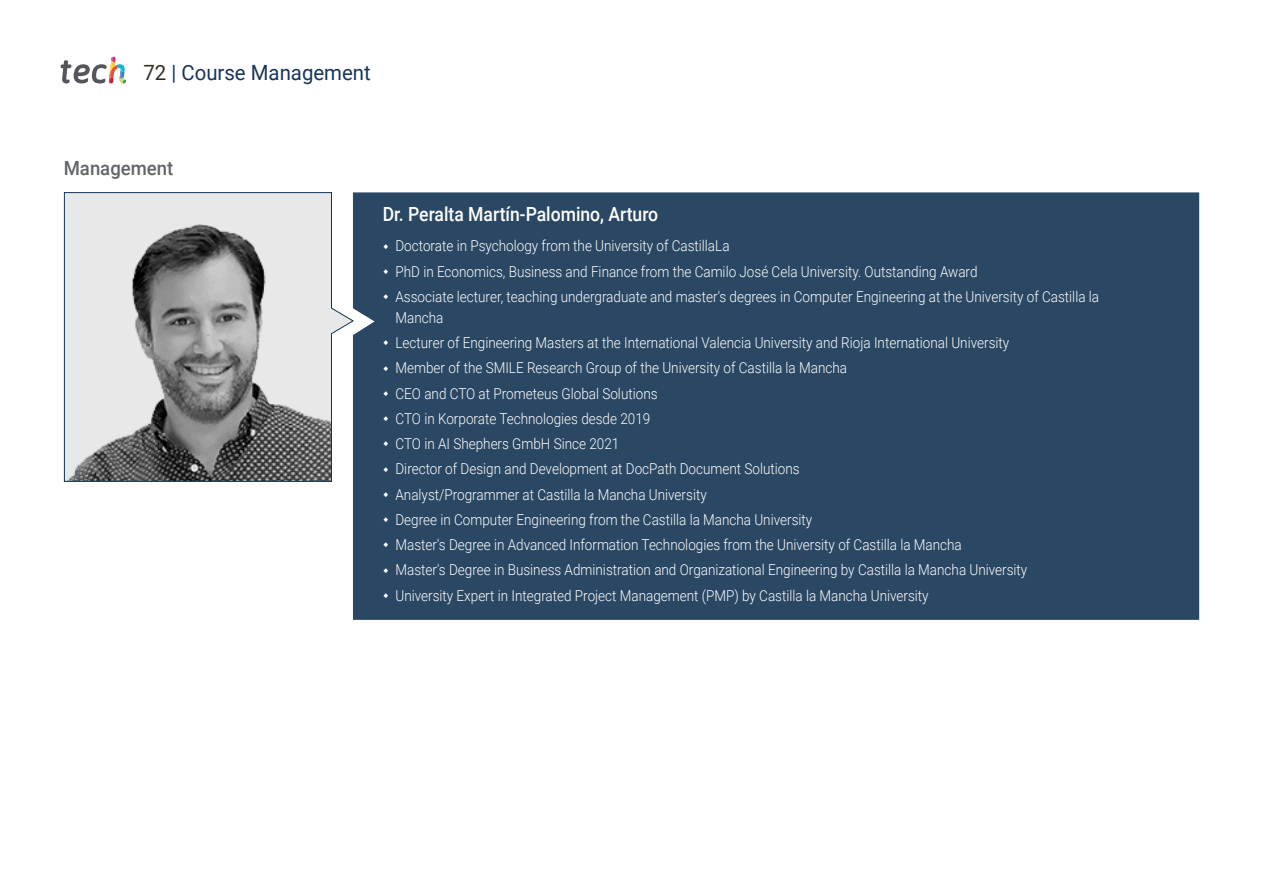
<style>
.page{position:relative;width:1263px;height:893px;background:#fff}
.page>*{position:absolute;margin:0;border:0;box-sizing:border-box;transform-origin:0 0}
.t1{font:21px "Roboto";color:#17355b}
.t2{font:500 19.5px "Roboto";color:#fff;scale:.9 1}
.t3{font:500 19.5px "Roboto";color:#61646a;scale:.95 1}
.t4{font:300 15px/25.2px "Roboto";color:#fff;scale:.9 1}
.s1{color:#312e20}
</style>
<div class="page">
<svg style="left:61px;top:57px;width:65px;height:27px"></svg>
<div style="left:353px;top:192px;width:846px;height:428px;background:#2a4763"></div>
<svg style="left:64px;top:192px;width:290px;height:290px;background:#b2b2b3"></svg>
<svg style="left:384px;top:244px;width:4px;height:5px"></svg>
<svg style="left:384px;top:269px;width:4px;height:5px"></svg>
<svg style="left:384px;top:294px;width:4px;height:5px"></svg>
<svg style="left:384px;top:340px;width:4px;height:5px"></svg>
<svg style="left:384px;top:366px;width:4px;height:5px"></svg>
<svg style="left:384px;top:391px;width:4px;height:5px"></svg>
<svg style="left:384px;top:416px;width:4px;height:5px"></svg>
<svg style="left:384px;top:441px;width:4px;height:5px"></svg>
<svg style="left:384px;top:467px;width:4px;height:5px"></svg>
<svg style="left:384px;top:492px;width:4px;height:5px"></svg>
<svg style="left:384px;top:517px;width:4px;height:5px"></svg>
<svg style="left:384px;top:542px;width:4px;height:5px"></svg>
<svg style="left:384px;top:568px;width:4px;height:5px"></svg>
<svg style="left:384px;top:593px;width:4px;height:5px"></svg>
<h1 class="t1" style="left:144px;top:57px;width:229px"><span class="s1">72</span> | Course Management</h1>
<h2 class="t3" style="left:64px;top:155px;width:117px">Management</h2>
<h2 class="t2" style="left:383px;top:200px;width:308px">Dr. Peralta Martín-Palomino, Arturo</h2>
<p class="t4" style="left:395px;top:233px;width:783px">Doctorate in Psychology from the University of CastillaLa<br>PhD in Economics, Business and Finance from the Camilo José Cela University. Outstanding Award<br>Associate lecturer, teaching undergraduate and master's degrees in Computer Engineering at the University of Castilla la</p>
<p class="t4" style="left:395px;top:304px;width:704px">Mancha<br>Lecturer of Engineering Masters at the International Valencia University and Rioja International University Member of the SMILE Research Group of the University of Castilla la Mancha<br>CEO and CTO at Prometeus Global Solutions<br>CTO in Korporate Technologies desde 2019<br>CTO in AI Shephers GmbH Since 2021<br>Director of Design and Development at DocPath Document Solutions<br>Analyst/Programmer at Castilla la Mancha University<br>Degree in Computer Engineering from the Castilla la Mancha University<br>Master's Degree in Advanced Information Technologies from the University of Castilla la Mancha<br>Master's Degree in Business Administration and Organizational Engineering by Castilla la Mancha University University Expert in Integrated Project Management (PMP) by Castilla la Mancha University</p>
</div>
